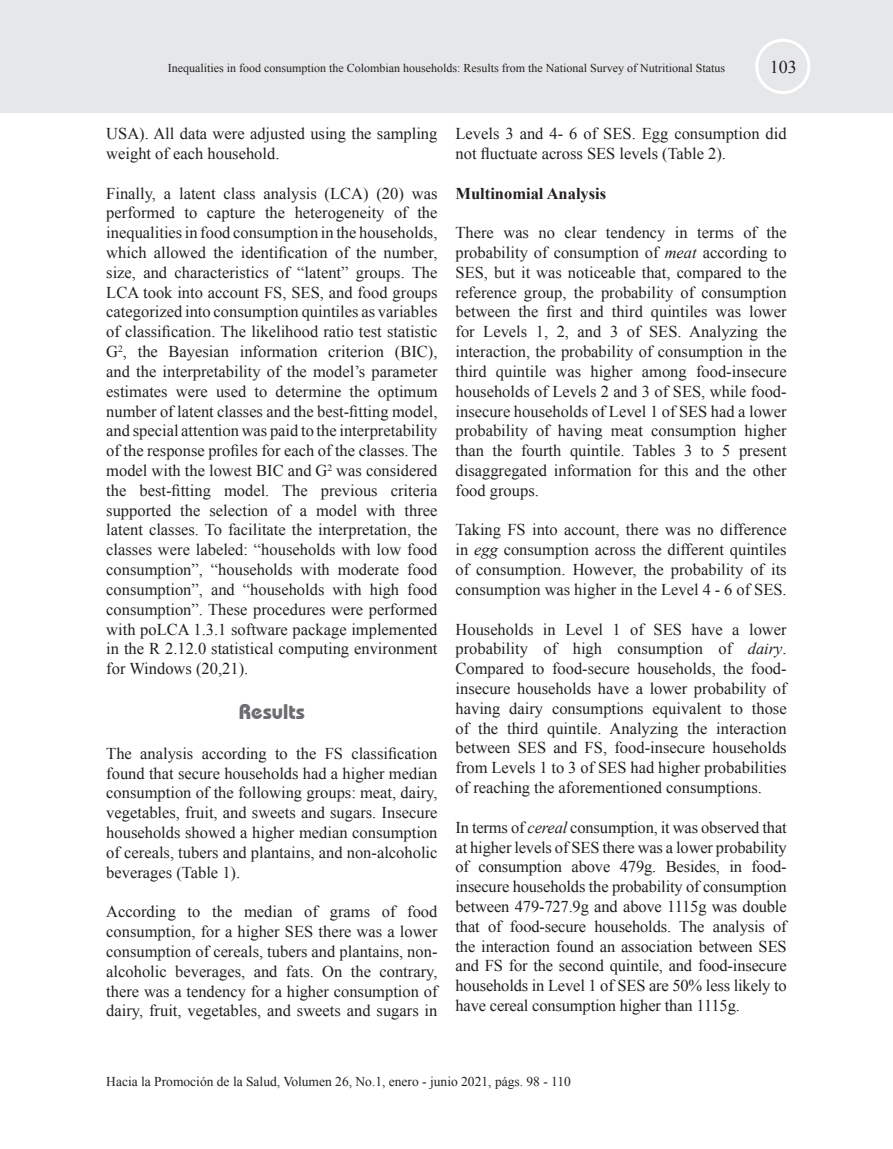
<style>
.page{position:relative;width:893px;height:1149px;background:#fff}
.page>*{position:absolute;margin:0;border:0;box-sizing:border-box;transform-origin:0 0}
.t1{font:700 21px "Bauhaus IT Cby BT";color:#6c6d70}
.t2{font:18px "Times New Roman";color:#231f20}
.t3{font:16.5px/19.8px "Times New Roman";color:#231f20;text-align:justify}
.t4{font:700 16.5px "Times New Roman";color:#231f20}
.t5{font:13.5px "Times New Roman";color:#231f20}
.t6{font:12px "Times New Roman";color:#231f20}
.s1{font-style:italic}
</style>
<div class="page">
<div style="left:0;top:0;width:893px;height:113px;background:#e6e7e9"></div>
<div style="left:755px;top:39px;width:55px;height:55px;border:3px solid #fff;border-radius:50%"></div>
<p class="t6" style="left:168px;top:60px;width:559px">Inequalities in food consumption the Colombian households: Results from the National Survey of Nutritional Status</p>
<p class="t2" style="left:770px;top:55px;width:28px">103</p>
<p class="t3" style="left:106px;top:123px;width:333px">USA). All data were adjusted using the sampling weight of each household.</p>
<p class="t3" style="left:106px;top:183px;width:333px">Finally, a latent class analysis (LCA) (20) was performed to capture the heterogeneity of the inequalities in food consumption in the households, which allowed the identification of the number, size, and characteristics of “latent” groups. The LCA took into account FS, SES, and food groups categorized into consumption quintiles as variables of classification. The likelihood ratio test statistic G<sup>2</sup>, the Bayesian information criterion (BIC), and the interpretability of the model’s parameter estimates were used to determine the optimum number of latent classes and the best-fitting model, and special attention was paid to the interpretability of the response profiles for each of the classes. The model with the lowest BIC and G<sup>2</sup> was considered the best-fitting model. The previous criteria supported the selection of a model with three latent classes. To facilitate the interpretation, the classes were labeled: “households with low food consumption”, “households with moderate food consumption”, and “households with high food consumption”. These procedures were performed with poLCA 1.3.1 software package implemented in the R 2.12.0 statistical computing environment for Windows (20,21).</p>
<p class="t1" style="left:239px;top:698px;width:68px">Results</p>
<p class="t3" style="left:106px;top:743px;width:333px">The analysis according to the FS classification found that secure households had a higher median consumption of the following groups: meat, dairy, vegetables, fruit, and sweets and sugars. Insecure households showed a higher median consumption of cereals, tubers and plantains, and non-alcoholic beverages (Table 1).</p>
<p class="t3" style="left:106px;top:901px;width:333px">According to the median of grams of food consumption, for a higher SES there was a lower consumption of cereals, tubers and plantains, non&shy;alcoholic beverages, and fats. On the contrary, there was a tendency for a higher consumption of dairy, fruit, vegetables, and sweets and sugars in</p>
<p class="t3" style="left:455px;top:123px;width:333px">Levels 3 and 4- 6 of SES. Egg consumption did not fluctuate across SES levels (Table 2).</p>
<p class="t4" style="left:455px;top:181px;width:152px">Multinomial Analysis</p>
<p class="t3" style="left:455px;top:222px;width:333px">There was no clear tendency in terms of the probability of consumption of <span class="s1">meat</span> according to SES, but it was noticeable that, compared to the reference group, the probability of consumption between the first and third quintiles was lower for Levels 1, 2, and 3 of SES. Analyzing the interaction, the probability of consumption in the third quintile was higher among food-insecure households of Levels 2 and 3 of SES, while food&shy;insecure households of Level 1 of SES had a lower probability of having meat consumption higher than the fourth quintile. Tables 3 to 5 present disaggregated information for this and the other food groups.</p>
<p class="t3" style="left:455px;top:519px;width:333px">Taking FS into account, there was no difference in <span class="s1">egg</span> consumption across the different quintiles of consumption. However, the probability of its consumption was higher in the Level 4 - 6 of SES.</p>
<p class="t3" style="left:455px;top:618px;width:333px">Households in Level 1 of SES have a lower probability of high consumption of <span class="s1">dairy</span>.<br>Compared to food-secure households, the food&shy;insecure households have a lower probability of having dairy consumptions equivalent to those of the third quintile. Analyzing the interaction between SES and FS, food-insecure households from Levels 1 to 3 of SES had higher probabilities of reaching the aforementioned consumptions.</p>
<p class="t3" style="left:455px;top:816px;width:333px">In terms of <span class="s1">cereal</span> consumption, it was observed that at higher levels of SES there was a lower probability of consumption above 479g. Besides, in food&shy;insecure households the probability of consumption between 479-727.9g and above 1115g was double that of food-secure households. The analysis of the interaction found an association between SES and FS for the second quintile, and food-insecure households in Level 1 of SES are 50% less likely to have cereal consumption higher than 1115g.</p>
<p class="t5" style="left:106px;top:1072px;width:466px">Hacia la Promoción de la Salud, Volumen 26, No.1, enero - junio 2021, págs. 98 - 110</p>
</div>
